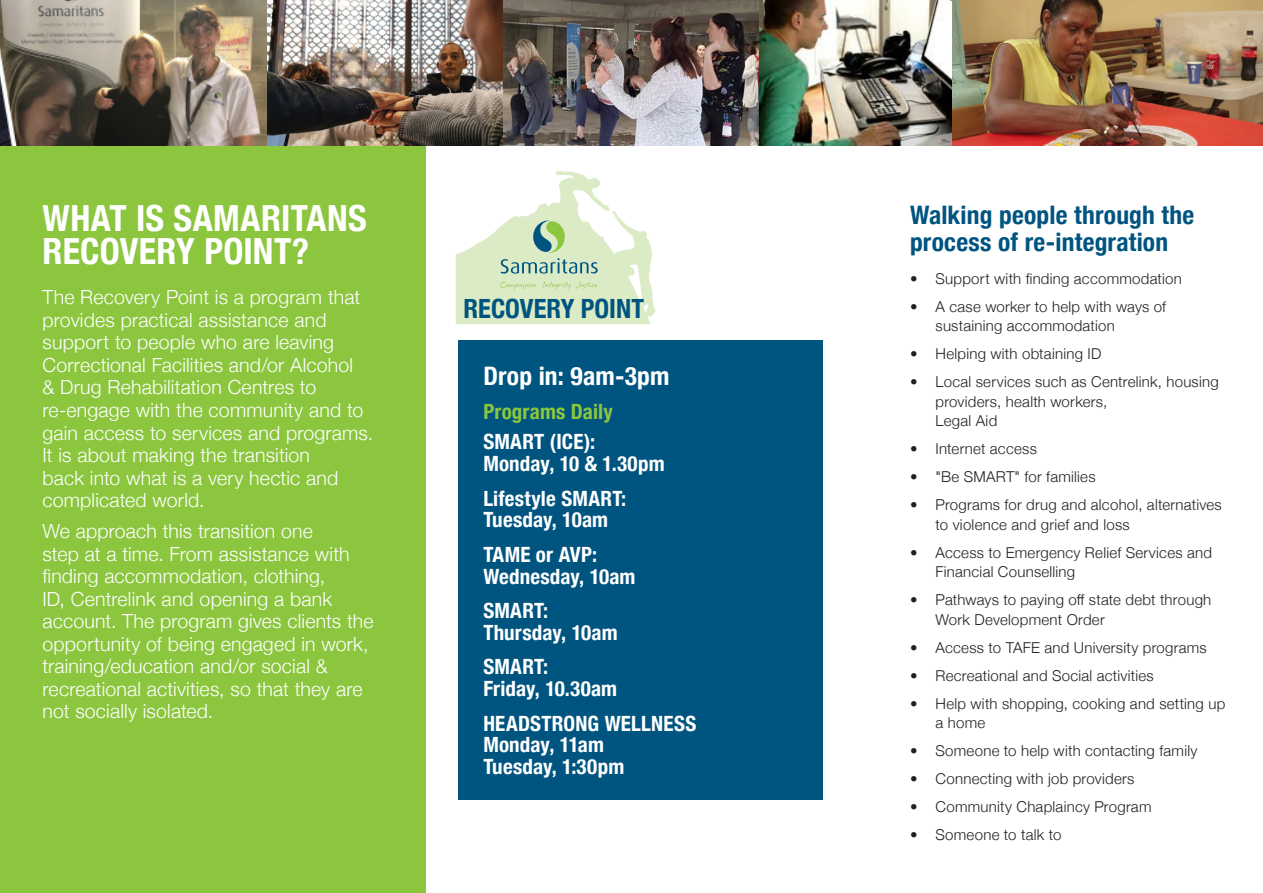
<style>
.page{position:relative;width:1263px;height:893px;background:#fff}
.page>*{position:absolute;margin:0;border:0;box-sizing:border-box;transform-origin:0 0}
.t1{font:700 condensed 36px/33px "Helvetica Neue";letter-spacing:.005em;color:#fff}
.t2{font:700 condensed 26.55px "Helvetica Neue";color:#005480}
.t3{font:700 condensed 25.5px/27px "Helvetica Neue";letter-spacing:.01em;color:#005480}
.t4{font:700 condensed 25.5px "Helvetica Neue";letter-spacing:.005em;color:#fff}
.t5{font:700 condensed 21px/21.8px "Helvetica Neue";letter-spacing:.01em;color:#fff}
.t6{font:700 condensed 21px "Helvetica Neue";letter-spacing:.01em;color:#8bc63e}
.t7{font:300 19.5px/22.5px "Helvetica Neue";letter-spacing:.01em;color:#fff}
.t8{font:300 15px/19.5px "Helvetica Neue";letter-spacing:.015em;color:#231f20}
</style>
<div class="page">
<div style="left:458px;top:340px;width:364px;height:460px;background:#005480"></div>
<div style="left:0;top:98px;width:425px;height:795px;background:#8bc63e"></div>
<img style="left:758px;top:0;width:194px;height:145px">
<img style="left:0;top:0;width:503px;height:146px">
<img style="left:268px;top:0;width:235px;height:145px">
<svg style="left:456px;top:171px;width:200px;height:153px"></svg>
<img style="left:952px;top:0;width:311px;height:146px">
<img style="left:503px;top:0;width:255px;height:146px">
<h1 class="t1" style="left:43px;top:199px;width:326px">WHAT IS SAMARITANS<br>RECOVERY POINT?</h1>
<h3 class="t3" style="left:910px;top:200px;width:286px">Walking people through the process of re-integration</h3>
<p class="t8" style="left:910px;top:267px;width:273px">• Support with finding accommodation</p>
<p class="t8" style="left:935px;top:295px;width:232px;text-indent:-26px">• A case worker to help with ways of sustaining accommodation</p>
<p class="t8" style="left:910px;top:343px;width:193px">• Helping with obtaining ID</p>
<p class="t8" style="left:935px;top:371px;width:285px;text-indent:-26px">• Local services such as Centrelink, housing providers, health workers,<br>Legal Aid</p>
<p class="t8" style="left:910px;top:438px;width:128px">• Internet access</p>
<p class="t8" style="left:910px;top:466px;width:187px">• "Be SMART" for families</p>
<p class="t8" style="left:935px;top:494px;width:288px;text-indent:-26px">• Programs for drug and alcohol, alternatives to violence and grief and loss</p>
<p class="t8" style="left:935px;top:541px;width:278px;text-indent:-26px">• Access to Emergency Relief Services and<br>Financial Counselling</p>
<p class="t8" style="left:935px;top:589px;width:277px;text-indent:-26px">• Pathways to paying off state debt through<br>Work Development Order</p>
<p class="t8" style="left:910px;top:636px;width:298px">• Access to TAFE and University programs</p>
<p class="t8" style="left:910px;top:664px;width:245px">• Recreational and Social activities</p>
<p class="t8" style="left:935px;top:692px;width:291px;text-indent:-26px">• Help with shopping, cooking and setting up a home</p>
<p class="t8" style="left:910px;top:740px;width:289px">• Someone to help with contacting family</p>
<p class="t8" style="left:910px;top:768px;width:226px">• Connecting with job providers</p>
<p class="t8" style="left:910px;top:796px;width:243px">• Community Chaplaincy Program</p>
<p class="t8" style="left:910px;top:824px;width:153px">• Someone to talk to</p>
<p class="t7" style="left:43px;top:285px;width:332px">The Recovery Point is a program that provides practical assistance and support to people who are leaving Correctional Facilities and/or Alcohol<br>&amp; Drug Rehabilitation Centres to re-engage with the community and to gain access to services and programs.<br>It is about making the transition<br>back into what is a very hectic and complicated world.</p>
<p class="t7" style="left:43px;top:518px;width:333px">We approach this transition one<br>step at a time. From assistance with finding accommodation, clothing,<br>ID, Centrelink and opening a bank account. The program gives clients the opportunity of being engaged in work, training/education and/or social &amp; recreational activities, so that they are not socially isolated.</p>
<h2 class="t2" style="left:463px;top:287px;width:182px">RECOVERY POINT</h2>
<h3 class="t4" style="left:483px;top:354px;width:188px">Drop in: 9am-3pm</h3>
<h3 class="t6" style="left:483px;top:394px;width:131px">Programs Daily</h3>
<h3 class="t5" style="left:483px;top:429px;width:183px">SMART (ICE):<br>Monday, 10 &amp; 1.30pm</h3>
<h3 class="t5" style="left:483px;top:486px;width:144px">Lifestyle SMART:<br>Tuesday, 10am</h3>
<h3 class="t5" style="left:483px;top:542px;width:154px">TAME or AVP:<br>Wednesday, 10am</h3>
<h3 class="t5" style="left:483px;top:598px;width:136px">SMART:<br>Thursday, 10am</h3>
<h3 class="t5" style="left:483px;top:655px;width:135px">SMART:<br>Friday, 10.30am</h3>
<h3 class="t5" style="left:483px;top:711px;width:214px">HEADSTRONG WELLNESS<br>Monday, 11am<br>Tuesday, 1:30pm</h3>
</div>
